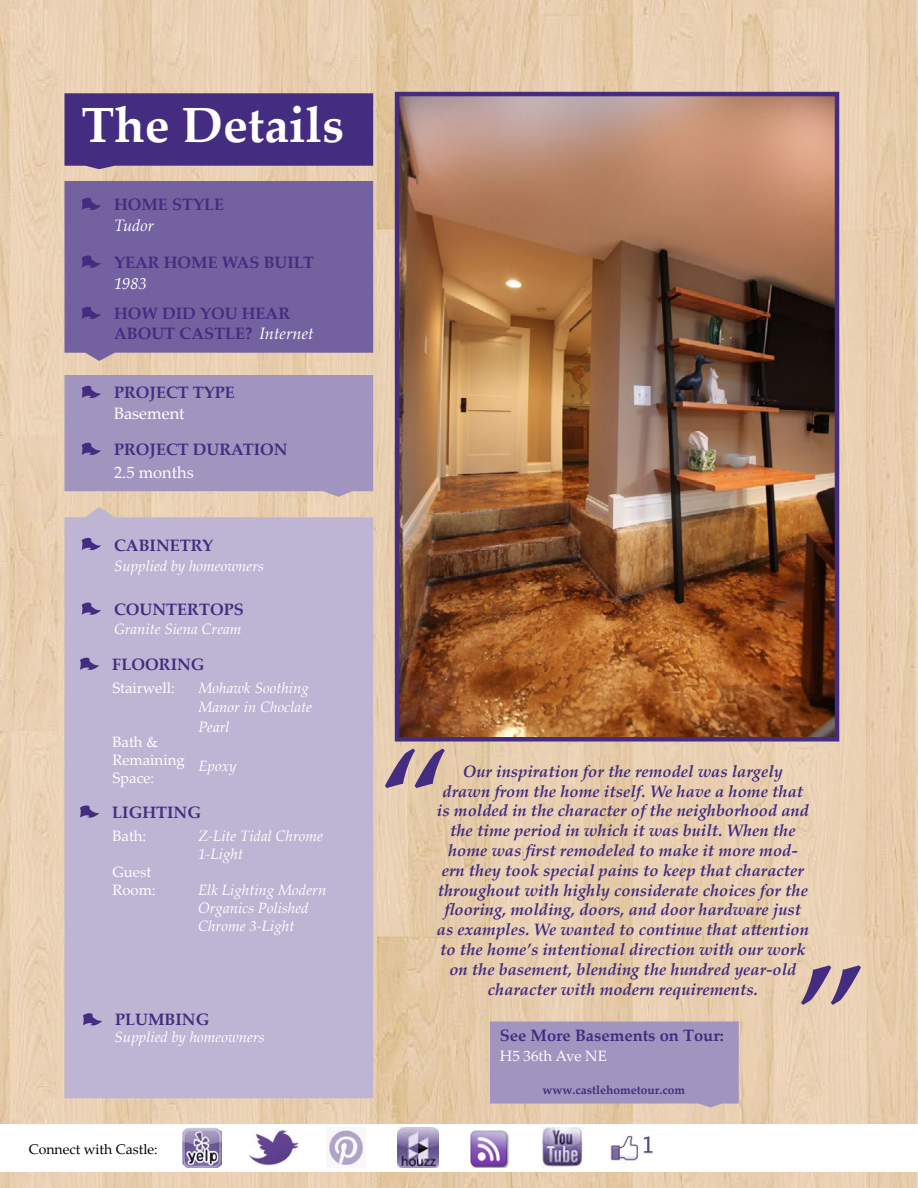
<style>
.page{position:relative;width:918px;height:1188px;background:#fff}
.page>*{position:absolute;margin:0;border:0;box-sizing:border-box;transform-origin:0 0}
.t1{font:700 49.5px "Palatino Linotype";color:#fff}
.t2{font:italic 700 16.5px/19.8px "Palatino Linotype";color:#442c80;text-align:center}
.t3{font:700 16.5px "Palatino Linotype";color:#442c80}
.t4{font:16.5px "Palatino Linotype";color:#fff}
.t5{font:italic 16.5px "Palatino Linotype";color:#fff}
.t6{font:italic 15px/18px "Palatino Linotype";color:#fff}
.t7{font:15px/18px "Palatino Linotype";color:#fff}
.t8{font:14.1px "Palatino Linotype";color:#000}
.t9{font:700 12px "Palatino Linotype";color:#442c80}
.s1{font-weight:400;font-style:italic;color:#fff}
</style>
<div class="page">
<img style="left:0;top:0;width:918px;height:1188px">
<div style="left:64px;top:93px;width:309px;height:76px;background:#442c80"></div>
<div style="left:64px;top:181px;width:309px;height:180px;background:#7361a0"></div>
<div style="left:64px;top:507px;width:309px;height:591px;background:#bdb5d3"></div>
<div style="left:0;top:1124px;width:918px;height:47px;background:#fff"></div>
<svg style="left:82px;top:196px;width:19px;height:14px"></svg>
<svg style="left:82px;top:254px;width:19px;height:14px"></svg>
<svg style="left:82px;top:305px;width:19px;height:14px"></svg>
<div style="left:64px;top:375px;width:309px;height:122px;background:#a195c0"></div>
<img style="left:400px;top:97px;width:434px;height:640px">
<div style="left:395px;top:92px;width:444px;height:650px;border:4px solid #442c80"></div>
<svg style="left:82px;top:601px;width:19px;height:14px"></svg>
<svg style="left:82px;top:537px;width:19px;height:14px"></svg>
<img style="left:398px;top:1128px;width:40px;height:39px">
<img style="left:470px;top:1130px;width:39px;height:37px">
<img style="left:542px;top:1128px;width:40px;height:39px">
<img style="left:329px;top:1130px;width:34px;height:36px">
<img style="left:249px;top:1129px;width:50px;height:37px">
<img style="left:182px;top:1128px;width:40px;height:39px">
<img style="left:611px;top:1135px;width:42px;height:26px">
<div style="left:490px;top:1021px;width:249px;height:86px;background:#a195c0"></div>
<svg style="left:80px;top:656px;width:19px;height:14px"></svg>
<svg style="left:80px;top:804px;width:19px;height:14px"></svg>
<svg style="left:83px;top:1012px;width:19px;height:14px"></svg>
<svg style="left:385px;top:749px;width:60px;height:39px;background:#a88f9b"></svg>
<svg style="left:801px;top:965px;width:60px;height:40px;background:#ad94a1"></svg>
<h1 class="t1" style="left:82px;top:90px;width:264px">The Details</h1>
<p class="t3" style="left:114px;top:193px;width:112px">HOME STYLE</p>
<p class="t5" style="left:114px;top:214px;width:42px">Tudor</p>
<p class="t3" style="left:114px;top:250px;width:202px">YEAR HOME WAS BUILT</p>
<p class="t3" style="left:114px;top:301px;width:178px">HOW DID YOU HEAR</p>
<p class="t5" style="left:114px;top:271px;width:34px">1983</p>
<p class="t3" style="left:114px;top:321px;width:201px">ABOUT CASTLE? <span class="s1">Internet</span></p>
<p class="t3" style="left:114px;top:381px;width:122px">PROJECT TYPE</p>
<p class="t4" style="left:114px;top:401px;width:72px">Basement</p>
<p class="t3" style="left:114px;top:437px;width:175px">PROJECT DURATION</p>
<p class="t4" style="left:114px;top:460px;width:81px">2.5 months</p>
<p class="t3" style="left:114px;top:534px;width:101px">CABINETRY</p>
<p class="t6" style="left:114px;top:556px;width:152px">Supplied by homeowners</p>
<p class="t3" style="left:114px;top:597px;width:131px">COUNTERTOPS</p>
<p class="t6" style="left:114px;top:619px;width:129px">Granite Siena Cream</p>
<p class="t3" style="left:112px;top:652px;width:94px">FLOORING</p>
<p class="t7" style="left:112px;top:678px;width:64px">Stairwell:</p>
<p class="t6" style="left:198px;top:677px;width:115px;line-height:19.5px">Mohawk Soothing<br>Manor in Choclate<br>Pearl</p>
<p class="t6" style="left:198px;top:756px;width:40px">Epoxy</p>
<p class="t7" style="left:112px;top:732px;width:74px">Bath &amp;<br>Remaining<br>Space:</p>
<p class="t3" style="left:112px;top:800px;width:90px">LIGHTING</p>
<p class="t7" style="left:112px;top:827px;width:36px">Bath:</p>
<p class="t7" style="left:112px;top:863px;width:45px">Guest<br>Room:</p>
<p class="t6" style="left:198px;top:826px;width:127px">Z-Lite Tidal Chrome<br>1-Light</p>
<p class="t6" style="left:198px;top:880px;width:130px">Elk Lighting Modern<br>Organics Polished<br>Chrome 3-Light</p>
<p class="t3" style="left:115px;top:1008px;width:96px">PLUMBING</p>
<p class="t6" style="left:115px;top:1027px;width:152px">Supplied by homeowners</p>
<p class="t8" style="left:29px;top:1139px;width:130px">Connect with Castle:</p>
<p class="t2" style="left:437px;top:761px;width:373px">Our inspiration for the remodel was largely drawn from the home itself. We have a home that is molded in the character of the neighborhood and the time period in which it was built. When the home was first remodeled to make it more mod&shy;ern they took special pains to keep that character throughout with highly considerate choices for the flooring, molding, doors, and door hardware just as examples. We wanted to continue that attention to the home’s intentional direction with our work on the basement, blending the hundred year-old character with modern requirements.</p>
<p class="t3" style="left:500px;top:1024px;width:226px">See More Basements on Tour:</p>
<p class="t7" style="left:500px;top:1047px;width:109px">H5 36th Ave NE</p>
<p class="t9" style="left:542px;top:1082px;width:144px">www.castlehometour.com</p>
</div>
